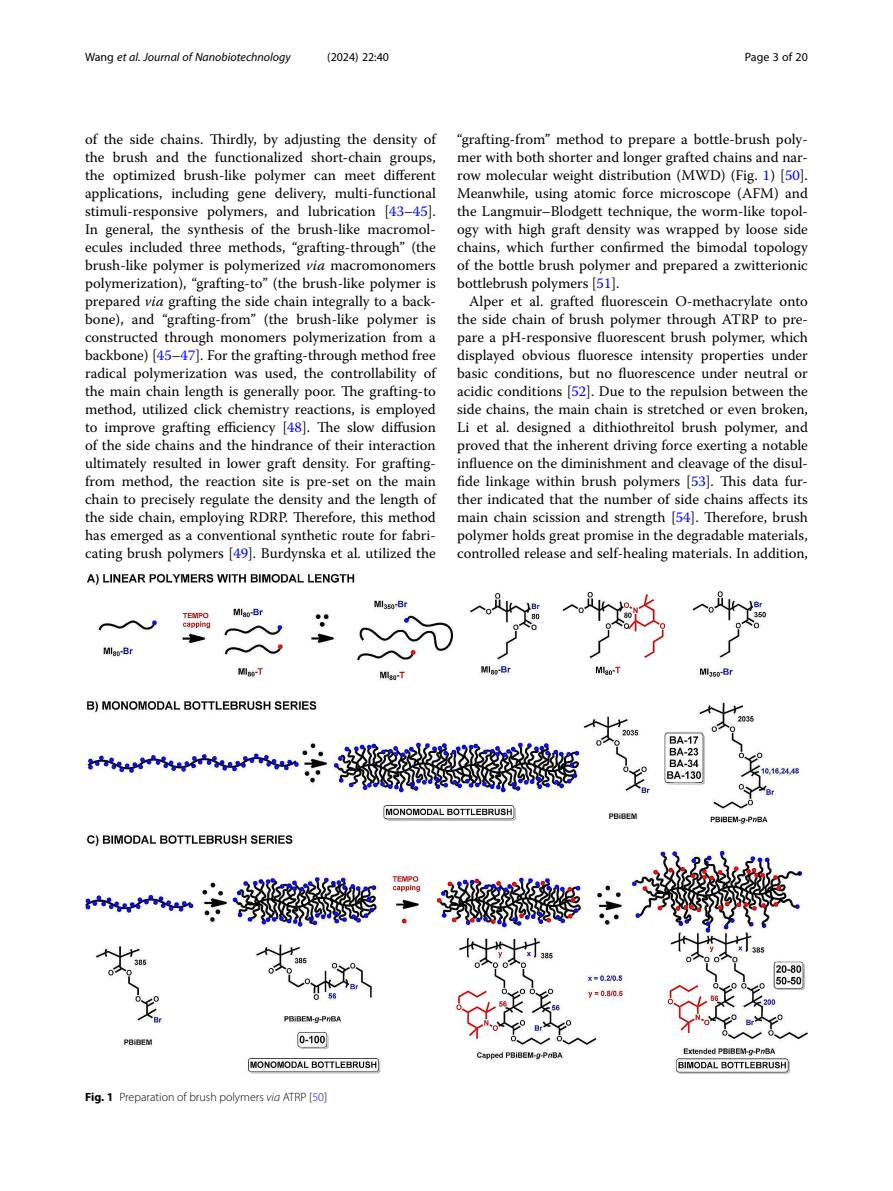
<style>
.page{position:relative;width:893px;height:1191px;background:#fff}
.page>*{position:absolute;margin:0;border:0;box-sizing:border-box;transform-origin:0 0}
.Body_Text{font:14.7px/18px "Warnock Pro";color:#000;text-align:justify}
.Body_Text_Indent{font:14.7px/18px "Warnock Pro";color:#000;text-align:justify}
.Figure_Caption{font:300 12px "Myriad Pro";color:#000}
.t1{font:italic 12px "Myriad Pro";color:#000}
.t2{font:12px "Myriad Pro";color:#000}
.s1{font-style:normal}
.s2{color:#00f}
.s3{font-style:italic}
.s4{font-weight:700}
</style>
<div class="page">
<img style="left:85px;top:575px;width:723px;height:499px">
<p class="t1" style="left:85px;top:50px;width:207px"><span class="s1">Wang</span> et al. Journal of Nanobiotechnology</p>
<p class="t2" style="left:327px;top:50px;width:63px">(2024) 22:40</p>
<p class="t2" style="left:745px;top:50px;width:65px">Page 3 of 20</p>
<p class="Body_Text" style="left:85px;top:130px;width:352px">of the side chains. Thirdly, by adjusting the density of the brush and the functionalized short-chain groups, the optimized brush-like polymer can meet different applications, including gene delivery, multi-functional stimuli-responsive polymers, and lubrication [<span class="s2">43</span>–<span class="s2">45</span>].<br>In general, the synthesis of the brush-like macromol&shy;ecules included three methods, “grafting-through” (the brush-like polymer is polymerized <span class="s3">via</span> macromonomers polymerization), “grafting-to” (the brush-like polymer is prepared <span class="s3">via</span> grafting the side chain integrally to a back&shy;bone), and “grafting-from” (the brush-like polymer is constructed through monomers polymerization from a backbone) [<span class="s2">45</span>–<span class="s2">47</span>]. For the grafting-through method free radical polymerization was used, the controllability of the main chain length is generally poor. The grafting-to method, utilized click chemistry reactions, is employed to improve grafting efficiency [<span class="s2">48</span>]. The slow diffusion of the side chains and the hindrance of their interaction ultimately resulted in lower graft density. For grafting&shy;from method, the reaction site is pre-set on the main chain to precisely regulate the density and the length of the side chain, employing RDRP. Therefore, this method has emerged as a conventional synthetic route for fabri&shy;cating brush polymers [<span class="s2">49</span>]. Burdynska et al. utilized the</p>
<p class="Body_Text" style="left:457px;top:130px;width:352px">“grafting-from” method to prepare a bottle-brush poly&shy;mer with both shorter and longer grafted chains and nar&shy;row molecular weight distribution (MWD) (Fig. <span class="s2">1</span>) [<span class="s2">50</span>].<br>Meanwhile, using atomic force microscope (AFM) and the Langmuir–Blodgett technique, the worm-like topol&shy;ogy with high graft density was wrapped by loose side chains, which further confirmed the bimodal topology of the bottle brush polymer and prepared a zwitterionic bottlebrush polymers [<span class="s2">51</span>].</p>
<p class="Body_Text_Indent" style="left:457px;top:292px;width:352px;text-indent:12px">Alper et al. grafted fluorescein O-methacrylate onto the side chain of brush polymer through ATRP to pre&shy;pare a pH-responsive fluorescent brush polymer, which displayed obvious fluoresce intensity properties under basic conditions, but no fluorescence under neutral or acidic conditions [<span class="s2">52</span>]. Due to the repulsion between the side chains, the main chain is stretched or even broken, Li et al. designed a dithiothreitol brush polymer, and proved that the inherent driving force exerting a notable influence on the diminishment and cleavage of the disul&shy;fide linkage within brush polymers [<span class="s2">53</span>]. This data fur&shy;ther indicated that the number of side chains affects its main chain scission and strength [<span class="s2">54</span>]. Therefore, brush polymer holds great promise in the degradable materials, controlled release and self-healing materials. In addition,</p>
<p class="Figure_Caption" style="left:85px;top:1089px;width:244px"><span class="s4">Fig. 1</span> Preparation of brush polymers <span class="s3">via</span> ATRP [<span class="s2">50</span>]</p>
</div>
